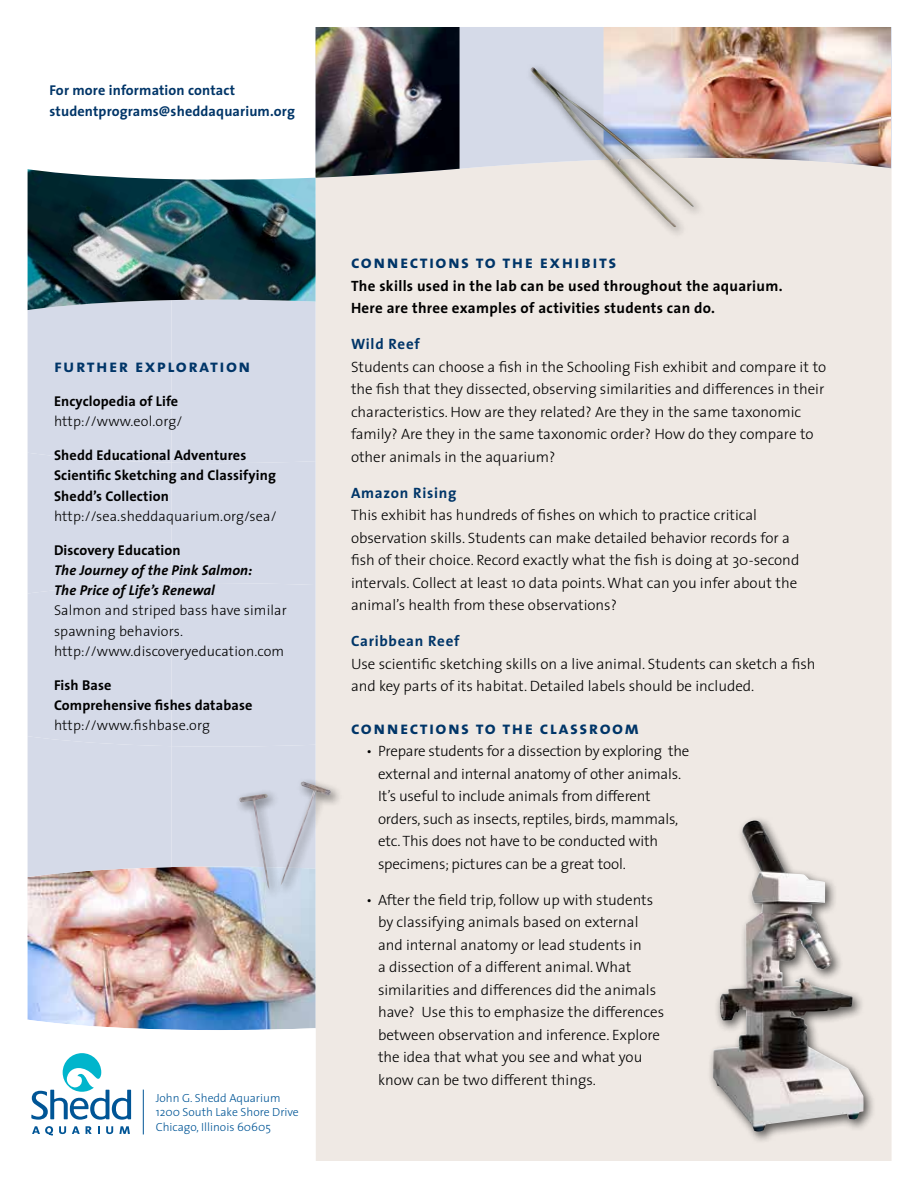
<style>
.page{position:relative;width:918px;height:1188px;background:#fff}
.page>*{position:absolute;margin:0;border:0;box-sizing:border-box;transform-origin:0 0}
.t1{font:18px "The Sans Bold Caps";letter-spacing:.08em;color:#003568}
.t2{font:300 15px/22.5px "The Sans";color:#000}
.t3{font:700 15px/22.5px "The Sans";letter-spacing:.02em;color:#000}
.t4{font:700 15px "The Sans";letter-spacing:.05em;color:#003568}
.t5{font:300 14.25px/20.2px "The Sans";letter-spacing:.01em;color:#000}
.t6{font:700 14.25px/20.2px "The Sans";letter-spacing:.01em;color:#000}
.t7{font:700 14.25px/20.2px "The Sans";letter-spacing:.01em;color:#003568}
.t8{font:italic 700 14.25px/20.2px "The Sans";letter-spacing:.01em;color:#000}
.t9{font:300 11.85px/14.7px "The Sans";color:#005596}
</style>
<div class="page">
<div style="left:316px;top:180px;width:576px;height:981px;background:#efe9e4"></div>
<img style="left:28px;top:877px;width:288px;height:143px">
<div style="left:28px;top:310px;width:288px;height:567px;background:#d5dae8"></div>
<img style="left:27px;top:27px;width:865px;height:153px">
<img style="left:316px;top:27px;width:144px;height:151px">
<img style="left:28px;top:169px;width:288px;height:141px">
<svg style="left:31px;top:1020px;width:285px;height:116px"></svg>
<hr style="left:143px;top:1090px;width:1px;height:44px;background:#005596">
<div style="left:235px;top:789px;width:47px;height:112px;background:#000;opacity:.65"></div>
<img style="left:239px;top:794px;width:30px;height:96px">
<div style="left:276px;top:777px;width:67px;height:120px;background:#000;opacity:.65"></div>
<img style="left:280px;top:781px;width:51px;height:105px">
<div style="left:708px;top:815px;width:169px;height:329px;background:#000;opacity:.65"></div>
<img style="left:713px;top:820px;width:151px;height:312px">
<div style="left:526px;top:63px;width:180px;height:176px;background:#000;opacity:.65"></div>
<img style="left:531px;top:67px;width:163px;height:160px">
<p class="t7" style="left:50px;top:80px;width:247px">For more information contact studentprograms@sheddaquarium.org</p>
<p class="t1" style="left:54px;top:351px;width:198px">further exploration</p>
<p class="t6" style="left:54px;top:391px;width:126px">Encyclopedia of Life</p>
<p class="t5" style="left:54px;top:411px;width:130px">http://www.eol.org/</p>
<p class="t6" style="left:54px;top:445px;width:223px">Shedd Educational Adventures<br>Scientific Sketching and Classifying<br>Shedd’s Collection</p>
<p class="t5" style="left:54px;top:506px;width:224px">http://sea.sheddaquarium.org/sea/</p>
<p class="t6" style="left:54px;top:539px;width:128px">Discovery Education</p>
<p class="t8" style="left:54px;top:560px;width:200px">The Journey of the Pink Salmon:<br>The Price of Life’s Renewal</p>
<p class="t5" style="left:54px;top:600px;width:234px">Salmon and striped bass have similar spawning behaviors. http://www.discoveryeducation.com</p>
<p class="t6" style="left:54px;top:674px;width:200px">Fish Base<br>Comprehensive fishes database</p>
<p class="t5" style="left:54px;top:715px;width:157px">http://www.fishbase.org</p>
<p class="t9" style="left:156px;top:1090px;width:145px">John G. Shedd Aquarium<br>1200 South Lake Shore Drive<br>Chicago, Illinois 60605</p>
<p class="t1" style="left:351px;top:247px;width:267px">connections to the exhibits</p>
<p class="t3" style="left:351px;top:274px;width:433px">The skills used in the lab can be used throughout the aquarium.<br>Here are three examples of activities students can do.</p>
<p class="t4" style="left:351px;top:332px;width:70px">Wild Reef</p>
<p class="t2" style="left:351px;top:355px;width:477px">Students can choose a fish in the Schooling Fish exhibit and compare it to the fish that they dissected, observing similarities and differences in their characteristics. How are they related? Are they in the same taxonomic family? Are they in the same taxonomic order? How do they compare to other animals in the aquarium?</p>
<p class="t4" style="left:351px;top:480px;width:107px">Amazon Rising</p>
<p class="t2" style="left:351px;top:503px;width:450px">This exhibit has hundreds of fishes on which to practice critical observation skills. Students can make detailed behavior records for a fish of their choice. Record exactly what the fish is doing at 30-second intervals. Collect at least 10 data points. What can you infer about the animal’s health from these observations?</p>
<p class="t4" style="left:351px;top:629px;width:110px">Caribbean Reef</p>
<p class="t2" style="left:351px;top:652px;width:466px">Use scientific sketching skills on a live animal. Students can sketch a fish and key parts of its habitat. Detailed labels should be included.</p>
<p class="t1" style="left:351px;top:713px;width:290px">connections to the classroom</p>
<p class="t2" style="left:378px;top:740px;width:313px;text-indent:-12px">• Prepare students for a dissection by exploring the external and internal anatomy of other animals.<br>It’s useful to include animals from different orders, such as insects, reptiles, birds, mammals, etc. This does not have to be conducted with specimens; pictures can be a great tool.</p>
<p class="t2" style="left:378px;top:888px;width:288px;text-indent:-12px">• After the field trip, follow up with students by classifying animals based on external and internal anatomy or lead students in<br>a dissection of a different animal. What similarities and differences did the animals have? Use this to emphasize the differences between observation and inference. Explore the idea that what you see and what you know can be two different things.</p>
</div>
